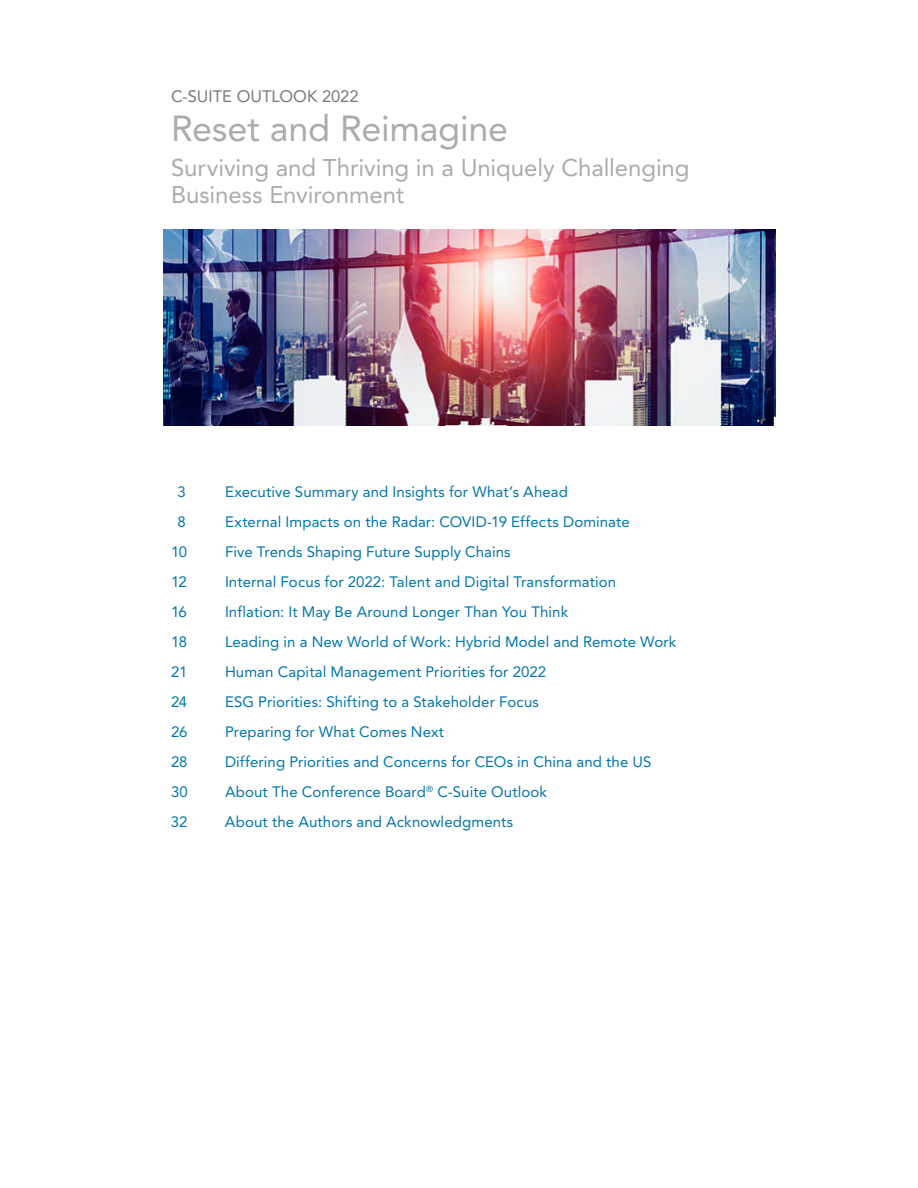
<style>
.page{position:relative;width:918px;height:1188px;background:#fff}
.page>*{position:absolute;margin:0;border:0;box-sizing:border-box;transform-origin:0 0}
.t1{font:36px "Avenir LT Pro";letter-spacing:-.005em;color:#a9abae}
.t2{font:24px/27px "Avenir LT Pro";letter-spacing:-.005em;color:#a9abae}
.t3{font:16.5px "Avenir LT Pro";color:#77787b}
.t4{font:15px "Avenir LT Pro";letter-spacing:.005em;color:#0075a9}
</style>
<div class="page">
<img style="left:164px;top:229px;width:612px;height:197px">
<p class="t3" style="left:171px;top:87px;width:189px">C-SUITE OUTLOOK 2022</p>
<h1 class="t1" style="left:171px;top:107px;width:339px">Reset and Reimagine</h1>
<h2 class="t2" style="left:171px;top:154px;width:520px">Surviving and Thriving in a Uniquely Challenging<br>Business Environment</h2>
<p class="t4" style="left:178px;top:483px;width:10px">3</p>
<p class="t4" style="left:225px;top:483px;width:344px">Executive Summary and Insights for What’s Ahead</p>
<p class="t4" style="left:178px;top:513px;width:10px">8</p>
<p class="t4" style="left:225px;top:513px;width:406px">External Impacts on the Radar: COVID-19 Effects Dominate</p>
<p class="t4" style="left:171px;top:543px;width:18px">10</p>
<p class="t4" style="left:225px;top:543px;width:287px">Five Trends Shaping Future Supply Chains</p>
<p class="t4" style="left:171px;top:573px;width:17px">12</p>
<p class="t4" style="left:225px;top:573px;width:393px">Internal Focus for 2022: Talent and Digital Transformation</p>
<p class="t4" style="left:171px;top:603px;width:17px">16</p>
<p class="t4" style="left:225px;top:603px;width:345px">Inflation: It May Be Around Longer Than You Think</p>
<p class="t4" style="left:171px;top:633px;width:18px">18</p>
<p class="t4" style="left:225px;top:633px;width:453px">Leading in a New World of Work: Hybrid Model and Remote Work</p>
<p class="t4" style="left:171px;top:663px;width:18px">21</p>
<p class="t4" style="left:225px;top:663px;width:323px">Human Capital Management Priorities for 2022</p>
<p class="t4" style="left:171px;top:693px;width:18px">24</p>
<p class="t4" style="left:225px;top:693px;width:315px">ESG Priorities: Shifting to a Stakeholder Focus</p>
<p class="t4" style="left:171px;top:723px;width:18px">26</p>
<p class="t4" style="left:225px;top:723px;width:221px">Preparing for What Comes Next</p>
<p class="t4" style="left:171px;top:753px;width:18px">28</p>
<p class="t4" style="left:225px;top:753px;width:428px">Differing Priorities and Concerns for CEOs in China and the US</p>
<p class="t4" style="left:171px;top:783px;width:18px">30</p>
<p class="t4" style="left:225px;top:783px;width:324px">About The Conference Board<sup>®</sup> C-Suite Outlook</p>
<p class="t4" style="left:171px;top:813px;width:18px">32</p>
<p class="t4" style="left:225px;top:813px;width:290px">About the Authors and Acknowledgments</p>
</div>
